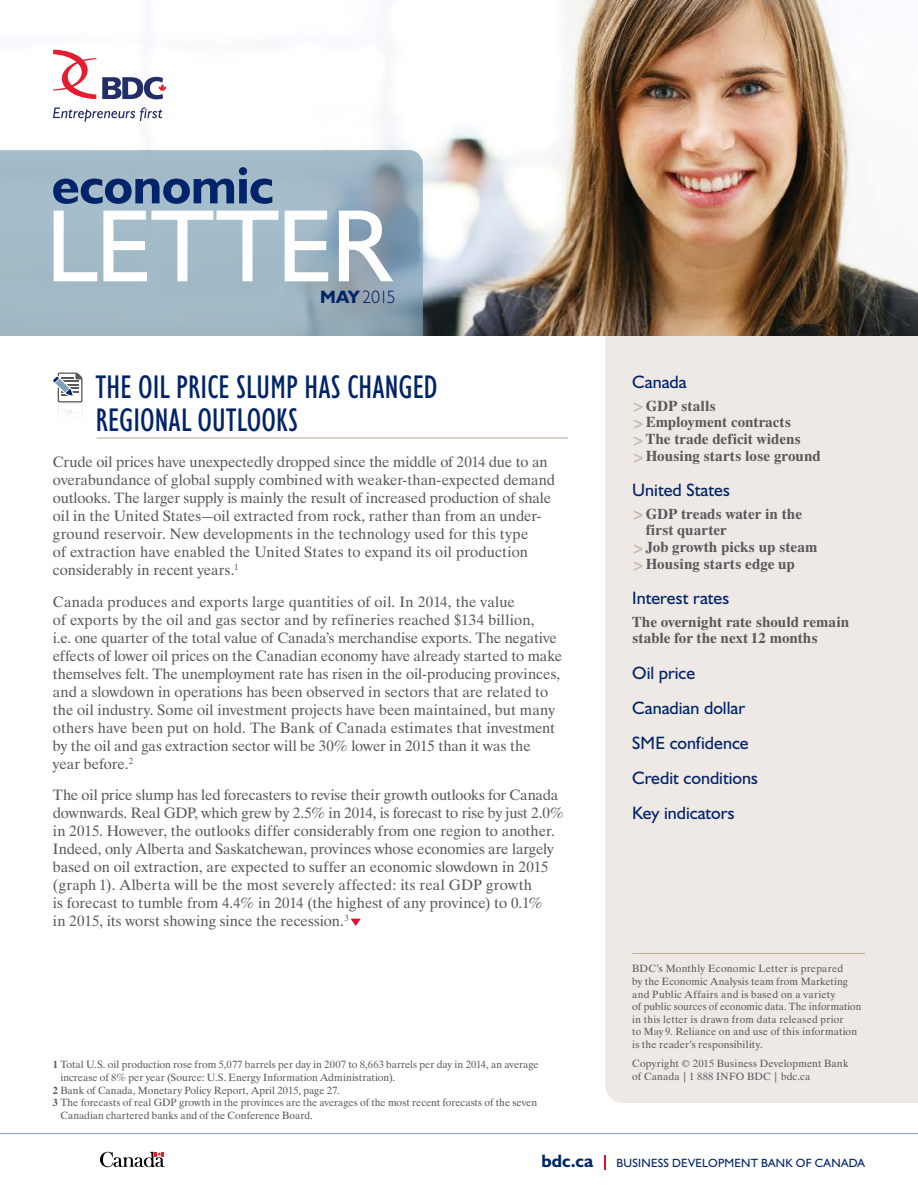
<style>
.page{position:relative;width:918px;height:1188px;background:#fff}
.page>*{position:absolute;margin:0;border:0;box-sizing:border-box;transform-origin:0 0}
.t1{font:103.5px "Humanist 521 BT";letter-spacing:-.02em;color:#fff}
.t2{font:700 52.5px "Humanist 521 BT";letter-spacing:-.005em;color:#002469}
.t3{font:condensed 33px/33px "Humanist 521 BT";letter-spacing:-.01em;color:#002469}
.t4{font:18px/35.1px "Humanist 521 BT";color:#002469}
.t5{font:300 18px "Humanist 521 BT";color:#002469}
.t6{font:700 18px "Humanist 521 BT";color:#002469}
.t7{font:15px/18px "Dutch 801 BT";color:#58595b}
.t8{font:700 15px/17px "Dutch 801 BT";color:#58595b}
.t9{font:12px "Humanist 521 BT";letter-spacing:.02em;color:#002469}
.t10{font:10.5px/12.6px "Dutch 801 BT";letter-spacing:.01em;color:#58595b}
.s1{font-weight:700}
.s2{font-size:16.5px;color:#c7bcab}
</style>
<div class="page">
<div style="left:605px;top:336px;width:313px;height:767px;background:#efe9e5"></div>
<svg style="left:604px;top:1155px;width:2px;height:15px"></svg>
<hr style="left:0;top:1133px;width:918px;height:1px;background:#80a1b6">
<svg style="left:100px;top:1152px;width:65px;height:15px"></svg>
<img style="left:53px;top:0;width:865px;height:336px">
<svg style="left:53px;top:50px;width:43px;height:49px"></svg>
<svg style="left:102px;top:77px;width:64px;height:22px"></svg>
<svg style="left:53px;top:107px;width:109px;height:15px"></svg>
<svg style="left:0;top:150px;width:423px;height:186px;background:#9db4c3"></svg>
<hr style="left:632px;top:953px;width:233px;height:1px;background:#b9ab96">
<hr style="left:97px;top:438px;width:471px;height:1px;background:#b9ab96">
<svg style="left:53px;top:373px;width:29px;height:34px"></svg>
<svg style="left:351px;top:919px;width:10px;height:7px"></svg>
<h2 class="t2" style="left:52px;top:153px;width:224px">economic</h2>
<h1 class="t1" style="left:46px;top:182px;width:346px">LETTER</h1>
<p class="t5" style="left:320px;top:286px;width:77px"><span class="s1">MAY</span> 2015</p>
<h3 class="t3" style="left:96px;top:370px;width:344px">THE OIL PRICE SLUMP HAS CHANGED<br>REGIONAL OUTLOOKS</h3>
<p class="t7" style="left:53px;top:453px;width:504px">Crude oil prices have unexpectedly dropped since the middle of 2014 due to an overabundance of global supply combined with weaker-than-expected demand outlooks. The larger supply is mainly the result of increased production of shale oil in the United States—oil extracted from rock, rather than from an under&shy;ground reservoir. New developments in the technology used for this type<br>of extraction have enabled the United States to expand its oil production considerably in recent years.<sup>1</sup></p>
<p class="t7" style="left:53px;top:592px;width:511px">Canada produces and exports large quantities of oil. In 2014, the value<br>of exports by the oil and gas sector and by refineries reached $134 billion,<br>i.e. one quarter of the total value of Canada’s merchandise exports. The negative effects of lower oil prices on the Canadian economy have already started to make themselves felt. The unemployment rate has risen in the oil-producing provinces, and a slowdown in operations has been observed in sectors that are related to the oil industry. Some oil investment projects have been maintained, but many others have been put on hold. The Bank of Canada estimates that investment by the oil and gas extraction sector will be 30% lower in 2015 than it was the<br>year before.<sup>2</sup></p>
<p class="t7" style="left:53px;top:786px;width:512px">The oil price slump has led forecasters to revise their growth outlooks for Canada downwards. Real GDP, which grew by 2.5% in 2014, is forecast to rise by just 2.0% in 2015. However, the outlooks differ considerably from one region to another.<br>Indeed, only Alberta and Saskatchewan, provinces whose economies are largely based on oil extraction, are expected to suffer an economic slowdown in 2015 (graph 1). Alberta will be the most severely affected: its real GDP growth<br>is forecast to tumble from 4.4% in 2014 (the highest of any province) to 0.1%<br>in 2015, its worst showing since the recession.<sup>3</sup></p>
<p class="t10" style="left:53px;top:1058px;width:487px"><span class="s1">1</span> Total U.S. oil production rose from 5,077 barrels per day in 2007 to 8,663 barrels per day in 2014, an average</p>
<p class="t10" style="left:60px;top:1071px;width:336px">increase of 8% per year (Source: U.S. Energy Information Administration).</p>
<p class="t10" style="left:53px;top:1083px;width:288px"><span class="s1">2</span> Bank of Canada, Monetary Policy Report, April 2015, page 27.</p>
<p class="t10" style="left:53px;top:1096px;width:486px"><span class="s1">3</span> The forecasts of real GDP growth in the provinces are the averages of the most recent forecasts of the seven</p>
<p class="t10" style="left:60px;top:1109px;width:254px">Canadian chartered banks and of the Conference Board.</p>
<p class="t4" style="left:632px;top:364px;width:56px">Canada</p>
<p class="t8" style="left:632px;top:397px;width:190px"><span class="s2">&gt;</span>GDP stalls<br><span class="s2">&gt;</span>Employment contracts <span class="s2">&gt;</span>The trade deficit widens <span class="s2">&gt;</span>Housing starts lose ground</p>
<p class="t4" style="left:632px;top:472px;width:99px">United States</p>
<p class="t8" style="left:632px;top:505px;width:171px"><span class="s2">&gt;</span>GDP treads water in the</p>
<p class="t8" style="left:646px;top:522px;width:82px">first quarter</p>
<p class="t8" style="left:632px;top:538px;width:187px"><span class="s2">&gt;</span>Job growth picks up steam</p>
<p class="t8" style="left:632px;top:555px;width:164px"><span class="s2">&gt;</span>Housing starts edge up</p>
<p class="t4" style="left:632px;top:580px;width:98px">Interest rates</p>
<p class="t8" style="left:632px;top:613px;width:219px">The overnight rate should remain stable for the next 12 months</p>
<p class="t4" style="left:632px;top:654px;width:127px">Oil price<br>Canadian dollar<br>SME confidence<br>Credit conditions<br>Key indicators</p>
<p class="t10" style="left:632px;top:962px;width:231px">BDC’s Monthly Economic Letter is prepared<br>by the Economic Analysis team from Marketing and Public Affairs and is based on a variety<br>of public sources of economic data. The information in this letter is drawn from data released prior<br>to May 9. Reliance on and use of this information is the reader’s responsibility.</p>
<p class="t10" style="left:632px;top:1057px;width:218px">Copyright © 2015 Business Development Bank of Canada | 1 888 INFO BDC | bdc.ca</p>
<p class="t6" style="left:541px;top:1149px;width:53px">bdc.ca</p>
<p class="t9" style="left:616px;top:1155px;width:250px">BUSINESS DEVELOPMENT BANK OF CANADA</p>
</div>
